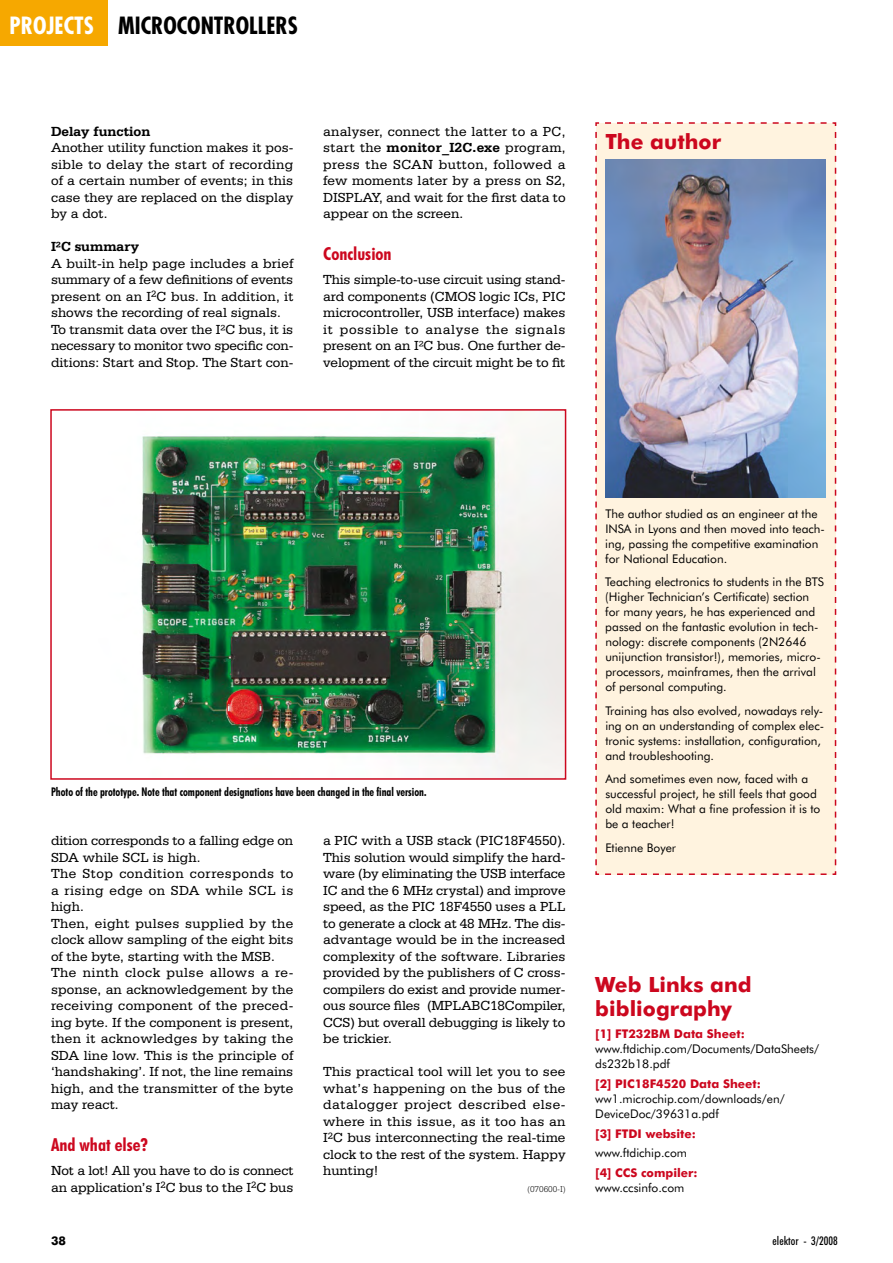
<style>
.page{position:relative;width:893px;height:1263px;background:#fff}
.page>*{position:absolute;margin:0;border:0;box-sizing:border-box;transform-origin:0 0}
.t1{font:700 condensed 23.1px "Futura";color:#000}
.t2{font:700 21px/24px "Futura BT";color:#cc071e}
.t3{font:700 condensed 18px "Futura BT";color:#cc071e}
.t4{font:13.95px/16.5px "Serifa BT";color:#000;text-align:justify}
.t5{font:700 13.95px "Serifa BT";color:#000}
.t6{font:12px/15px "Futura BT";color:#000}
.t7{font:700 condensed 12px "Futura BT";color:#000;scale:.9 1}
.t8{font:700 12px "Futura BT";color:#cc071e}
.t9{font:500 condensed 12px "Futura BT";color:#000}
.t10{font:700 12px "Futura BT";color:#000}
.t11{font:300 9px "Serifa BT";color:#000}
.s1{color:#fff}
.s2{font-weight:700}
</style>
<div class="page">
<div style="left:0;top:0;width:108px;height:46px;background:#f6a800"></div>
<img style="left:141px;top:412px;width:422px;height:365px">
<div style="left:50px;top:409px;width:516px;height:371px;border:2px solid #cc071e"></div>
<div style="left:595px;top:122px;width:242px;height:753px;background:#fff3df"></div>
<img style="left:606px;top:159px;width:220px;height:338px">
<h1 class="t1" style="left:10px;top:11px;width:290px"><span class="s1">PROJECTS</span> MICROCONTROLLERS</h1>
<p class="t5" style="left:51px;top:122px;width:101px">Delay function</p>
<p class="t4" style="left:51px;top:139px;width:244px">Another utility function makes it pos&shy;sible to delay the start of recording of a certain number of events; in this case they are replaced on the display by a dot.</p>
<p class="t5" style="left:51px;top:238px;width:90px">I²C summary</p>
<p class="t4" style="left:51px;top:254px;width:244px;text-align:left">A built-in help page includes a brief summary of a few definitions of events present on an I<sup>2</sup>C bus. In addition, it shows the recording of real signals.<br>To transmit data over the I²C bus, it is necessary to monitor two specific con&shy;ditions: Start and Stop. The Start con-</p>
<p class="t4" style="left:323px;top:122px;width:244px">analyser, connect the latter to a PC, start the <span class="s2">monitor_I2C.exe</span> program, press the SCAN button, followed a few moments later by a press on S2, DISPLAY, and wait for the first data to appear on the screen.</p>
<p class="t3" style="left:323px;top:243px;width:70px">Conclusion</p>
<p class="t4" style="left:323px;top:271px;width:244px">This simple-to-use circuit using stand&shy;ard components (CMOS logic ICs, PIC microcontroller, USB interface) makes it possible to analyse the signals present on an I²C bus. One further de&shy;velopment of the circuit might be to fit</p>
<h2 class="t2" style="left:605px;top:129px;width:117px">The author</h2>
<p class="t7" style="left:51px;top:785px;width:419px">Photo of the prototype. Note that component designations have been changed in the final version.</p>
<p class="t4" style="left:51px;top:832px;width:244px;text-align:left">dition corresponds to a falling edge on<br>SDA while SCL is high.<br>The Stop condition corresponds to a rising edge on SDA while SCL is high.<br>Then, eight pulses supplied by the clock allow sampling of the eight bits of the byte, starting with the MSB.<br>The ninth clock pulse allows a re&shy;sponse, an acknowledgement by the receiving component of the preced&shy;ing byte. If the component is present, then it acknowledges by taking the<br>SDA line low. This is the principle of ‘handshaking’. If not, the line remains high, and the transmitter of the byte may react.</p>
<p class="t3" style="left:51px;top:1134px;width:99px">And what else?</p>
<p class="t4" style="left:51px;top:1162px;width:244px">Not a lot! All you have to do is connect an application’s I<sup>2</sup>C bus to the I<sup>2</sup>C bus</p>
<p class="t4" style="left:323px;top:832px;width:244px">a PIC with a USB stack (PIC18F4550).<br>This solution would simplify the hard&shy;ware (by eliminating the USB interface IC and the 6 MHz crystal) and improve speed, as the PIC 18F4550 uses a PLL to generate a clock at 48 MHz. The dis&shy;advantage would be in the increased complexity of the software. Libraries provided by the publishers of C cross&shy;compilers do exist and provide numer&shy;ous source files (MPLABC18Compiler, CCS) but overall debugging is likely to be trickier.</p>
<p class="t4" style="left:323px;top:1063px;width:244px">This practical tool will let you to see what’s happening on the bus of the datalogger project described else&shy;where in this issue, as it too has an I<sup>2</sup>C bus interconnecting the real-time clock to the rest of the system. Happy hunting!</p>
<p class="t11" style="left:528px;top:1184px;width:39px">(070600-I)</p>
<p class="t6" style="left:605px;top:506px;width:221px">The author studied as an engineer at the INSA in Lyons and then moved into teach&shy;ing, passing the competitive examination for National Education.</p>
<p class="t6" style="left:605px;top:574px;width:220px">Teaching electronics to students in the BTS (Higher Technician’s Certificate) section for many years, he has experienced and passed on the fantastic evolution in tech&shy;nology: discrete components (2N2646 unijunction transistor!), memories, micro&shy;processors, mainframes, then the arrival of personal computing.</p>
<p class="t6" style="left:605px;top:703px;width:220px">Training has also evolved, nowadays rely&shy;ing on an understanding of complex elec&shy;tronic systems: installation, configuration, and troubleshooting.</p>
<p class="t6" style="left:605px;top:771px;width:217px">And sometimes even now, faced with a successful project, he still feels that good old maxim: What a fine profession it is to be a teacher!</p>
<p class="t6" style="left:605px;top:840px;width:72px">Etienne Boyer</p>
<h2 class="t2" style="left:595px;top:972px;width:158px">Web Links and bibliography</h2>
<p class="t8" style="left:595px;top:1026px;width:151px">[1] FT232BM Data Sheet:</p>
<p class="t6" style="left:595px;top:1041px;width:225px">www.ftdichip.com/Documents/DataSheets/ ds232b18.pdf</p>
<p class="t8" style="left:595px;top:1076px;width:167px">[2] PIC18F4520 Data Sheet:</p>
<p class="t6" style="left:595px;top:1091px;width:191px">ww1.microchip.com/downloads/en/<br>DeviceDoc/39631a.pdf</p>
<p class="t8" style="left:595px;top:1126px;width:102px">[3] FTDI website:</p>
<p class="t6" style="left:595px;top:1145px;width:93px">www.ftdichip.com</p>
<p class="t8" style="left:595px;top:1165px;width:104px">[4] CCS compiler:</p>
<p class="t6" style="left:595px;top:1180px;width:91px">www.ccsinfo.com</p>
<p class="t10" style="left:51px;top:1233px;width:16px">38</p>
<p class="t9" style="left:773px;top:1233px;width:67px">elektor - 3/2008</p>
</div>
